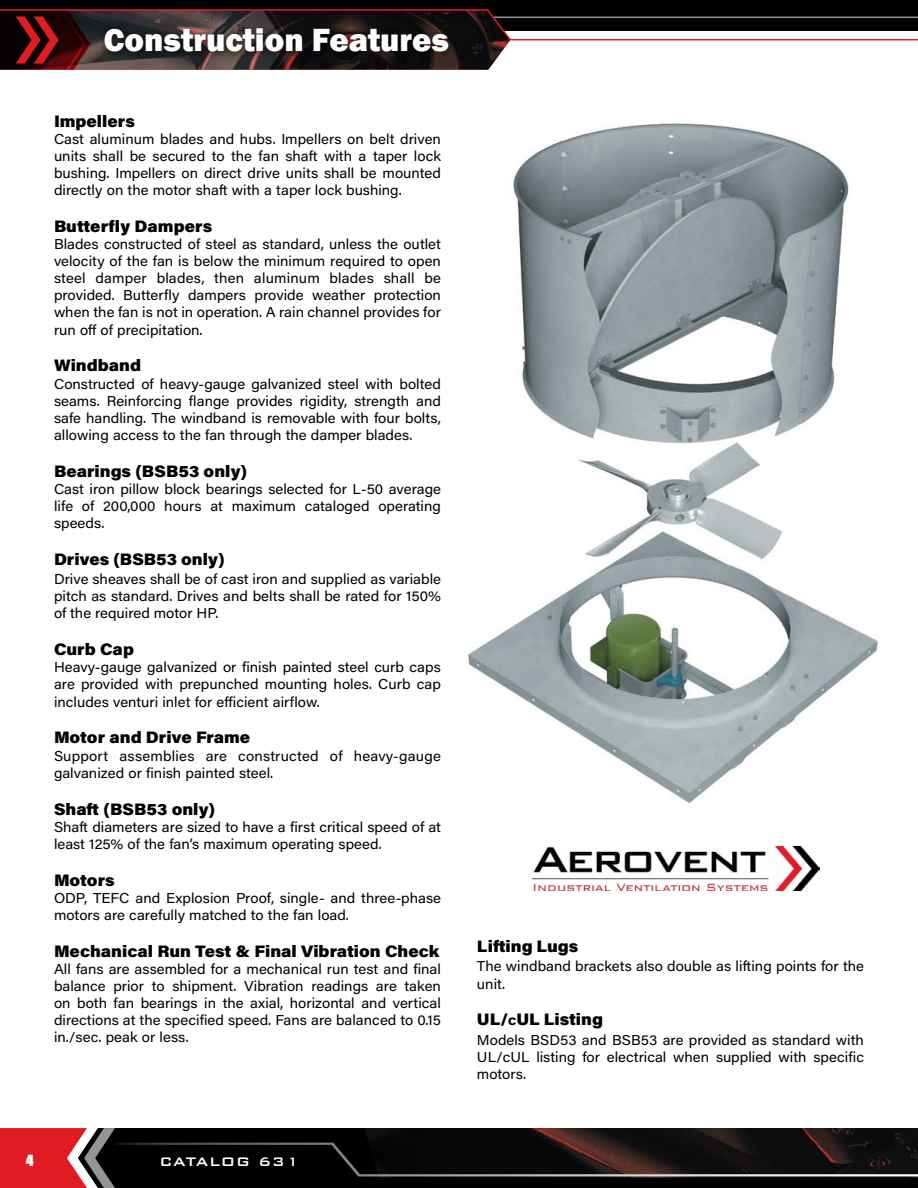
<style>
.page{position:relative;width:918px;height:1188px;background:#fff}
.page>*{position:absolute;margin:0;border:0;box-sizing:border-box;transform-origin:0 0}
.t1{font:800 33px "Franklin Gothic";color:#fff}
.t2{font:17.25px "Acumin Variable Concept";color:#fff}
.t3{font:16.5px "Acumin Variable Concept";color:#000}
.t4{font:500 16.5px "Bank Gothic BT";letter-spacing:.04em;color:#fff}
.t5{font:14.25px/17.1px "Acumin Variable Concept";color:#000;text-align:justify}
.s1{font-size:10.65px}
</style>
<div class="page">
<div style="left:0;top:0;width:918px;height:31px;background:#000"></div>
<svg style="left:0;top:9px;width:918px;height:61px"></svg>
<svg style="left:0;top:1128px;width:918px;height:60px;background:#271415"></svg>
<div style="left:98px;top:22px;width:360px;height:39px;background:#000;opacity:.75"></div>
<img style="left:468px;top:123px;width:410px;height:681px">
<img style="left:533px;top:846px;width:287px;height:45px">
<h1 class="t1" style="left:104px;top:19px;width:347px">Construction Features</h1>
<p class="t3" style="left:54px;top:110px;width:83px">Impellers</p>
<p class="t5" style="left:54px;top:130px;width:389px">Cast aluminum blades and hubs. Impellers on belt driven units shall be secured to the fan shaft with a taper lock bushing. Impellers on direct drive units shall be mounted directly on the motor shaft with a taper lock bushing.</p>
<p class="t3" style="left:54px;top:215px;width:160px">Butterfly Dampers</p>
<p class="t5" style="left:54px;top:235px;width:389px">Blades constructed of steel as standard, unless the outlet velocity of the fan is below the minimum required to open steel damper blades, then aluminum blades shall be provided. Butterfly dampers provide weather protection when the fan is not in operation. A rain channel provides for run off of precipitation.</p>
<p class="t3" style="left:54px;top:354px;width:89px">Windband</p>
<p class="t5" style="left:54px;top:374px;width:389px">Constructed of heavy-gauge galvanized steel with bolted seams. Reinforcing flange provides rigidity, strength and safe handling. The windband is removable with four bolts, allowing access to the fan through the damper blades.</p>
<p class="t3" style="left:54px;top:460px;width:195px">Bearings (BSB53 only)</p>
<p class="t5" style="left:54px;top:480px;width:389px">Cast iron pillow block bearings selected for L-50 average life of 200,000 hours at maximum cataloged operating speeds.</p>
<p class="t3" style="left:54px;top:548px;width:172px">Drives (BSB53 only)</p>
<p class="t5" style="left:54px;top:570px;width:389px">Drive sheaves shall be of cast iron and supplied as variable pitch as standard. Drives and belts shall be rated for 150% of the required motor HP.</p>
<p class="t3" style="left:54px;top:638px;width:82px">Curb Cap</p>
<p class="t5" style="left:54px;top:658px;width:389px">Heavy-gauge galvanized or finish painted steel curb caps are provided with prepunched mounting holes. Curb cap includes venturi inlet for efficient airflow.</p>
<p class="t3" style="left:54px;top:726px;width:198px">Motor and Drive Frame</p>
<p class="t5" style="left:54px;top:747px;width:388px">Support assemblies are constructed of heavy-gauge galvanized or finish painted steel.</p>
<p class="t3" style="left:54px;top:797px;width:163px">Shaft (BSB53 only)</p>
<p class="t5" style="left:54px;top:818px;width:389px">Shaft diameters are sized to have a first critical speed of at least 125% of the fan’s maximum operating speed.</p>
<p class="t3" style="left:54px;top:869px;width:62px">Motors</p>
<p class="t5" style="left:54px;top:889px;width:389px">ODP, TEFC and Explosion Proof, single- and three-phase motors are carefully matched to the fan load.</p>
<p class="t3" style="left:54px;top:940px;width:387px">Mechanical Run Test &amp; Final Vibration Check</p>
<p class="t5" style="left:54px;top:960px;width:389px">All fans are assembled for a mechanical run test and final balance prior to shipment. Vibration readings are taken on both fan bearings in the axial, horizontal and vertical directions at the specified speed. Fans are balanced to 0.15 in./sec. peak or less.</p>
<p class="t3" style="left:477px;top:935px;width:103px">Lifting Lugs</p>
<p class="t5" style="left:477px;top:957px;width:389px">The windband brackets also double as lifting points for the unit.</p>
<p class="t3" style="left:477px;top:1008px;width:128px">UL/<span class="s1">C</span>UL Listing</p>
<p class="t5" style="left:477px;top:1031px;width:389px">Models BSD53 and BSB53 are provided as standard with UL/cUL listing for electrical when supplied with specific motors.</p>
<p class="t2" style="left:26px;top:1148px;width:10px">4</p>
<p class="t4" style="left:159px;top:1152px;width:141px">CATALOG 631</p>
</div>
